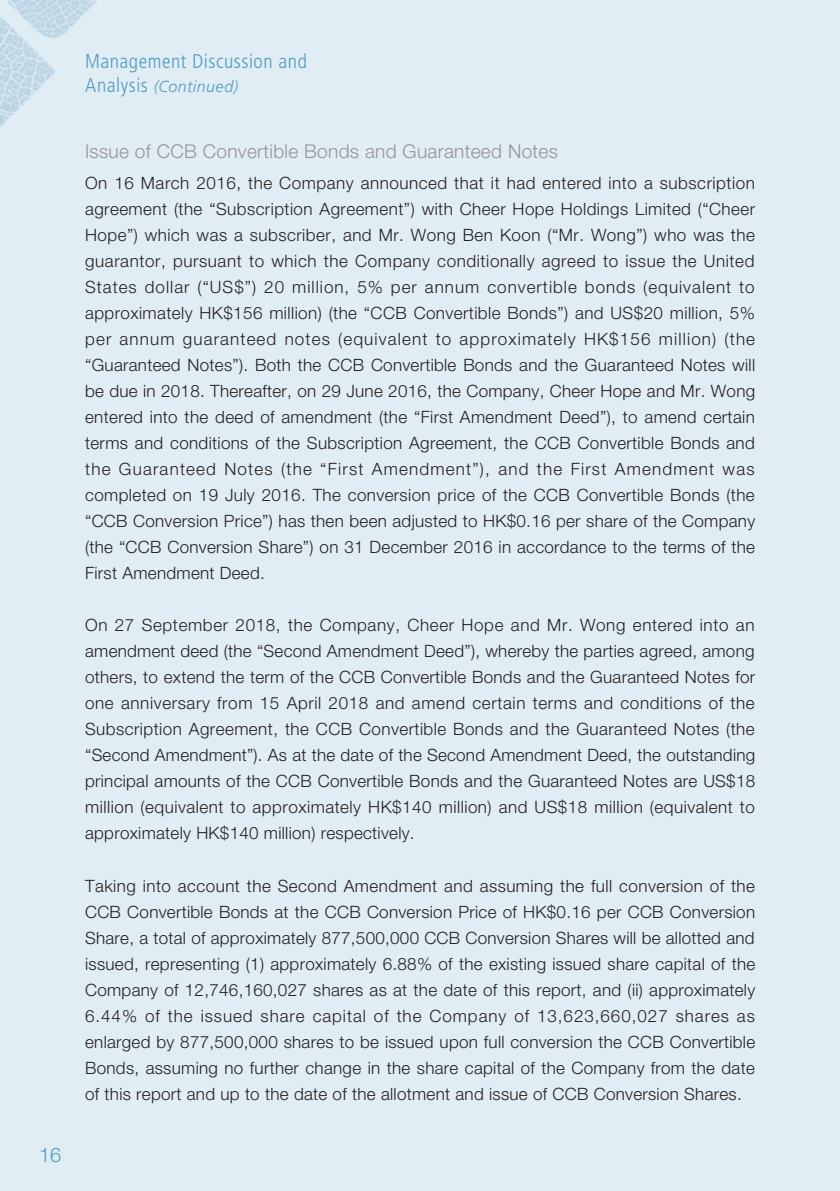
<style>
.page{position:relative;width:840px;height:1191px;background:#fff}
.page>*{position:absolute;margin:0;border:0;box-sizing:border-box;transform-origin:0 0}
.t1{font:300 condensed 20px "Frutiger LT Std";letter-spacing:.025em;color:#529cbe}
.t2{font:300 20px "Helvetica Neue LT Std";color:#529cbe}
._02_H2{font:300 19px "Helvetica Neue LT Std";letter-spacing:.015em;color:#939598}
._00_txt{font:300 17px/26px "Helvetica Neue LT Std";letter-spacing:.015em;color:#231f20;text-align:justify}
.t3{font:italic 300 16px "Frutiger LT Std";letter-spacing:.03em;color:#529cbe}
.s1{font-style:normal;font-stretch:condensed;font-size:20px}
</style>
<div class="page">
<div style="left:828px;top:0;width:11px;height:1191px;background:#e1edf4"></div>
<p class="t2" style="left:39px;top:1142px;width:24px">16</p>
<p class="t1" style="left:85px;top:50px;width:223px">Management Discussion and</p>
<p class="t3" style="left:85px;top:78px;width:155px"><span class="s1">Analysis</span> (Continued)</p>
<p class="_02_H2" style="left:85px;top:139px;width:474px">Issue of CCB Convertible Bonds and Guaranteed Notes</p>
<p class="_00_txt" style="left:85px;top:170px;width:671px">On 16 March 2016, the Company announced that it had entered into a subscription agreement (the “Subscription Agreement”) with Cheer Hope Holdings Limited (“Cheer Hope”) which was a subscriber, and Mr. Wong Ben Koon (“Mr. Wong”) who was the guarantor, pursuant to which the Company conditionally agreed to issue the United States dollar (“US$”) 20 million, 5% per annum convertible bonds (equivalent to approximately HK$156 million) (the “CCB Convertible Bonds”) and US$20 million, 5% per annum guaranteed notes (equivalent to approximately HK$156 million) (the “Guaranteed Notes”). Both the CCB Convertible Bonds and the Guaranteed Notes will be due in 2018. Thereafter, on 29 June 2016, the Company, Cheer Hope and Mr. Wong entered into the deed of amendment (the “First Amendment Deed”), to amend certain terms and conditions of the Subscription Agreement, the CCB Convertible Bonds and the Guaranteed Notes (the “First Amendment”), and the First Amendment was completed on 19 July 2016. The conversion price of the CCB Convertible Bonds (the “CCB Conversion Price”) has then been adjusted to HK$0.16 per share of the Company (the “CCB Conversion Share”) on 31 December 2016 in accordance to the terms of the First Amendment Deed.</p>
<p class="_00_txt" style="left:85px;top:612px;width:671px">On 27 September 2018, the Company, Cheer Hope and Mr. Wong entered into an amendment deed (the “Second Amendment Deed”), whereby the parties agreed, among others, to extend the term of the CCB Convertible Bonds and the Guaranteed Notes for one anniversary from 15 April 2018 and amend certain terms and conditions of the Subscription Agreement, the CCB Convertible Bonds and the Guaranteed Notes (the “Second Amendment”). As at the date of the Second Amendment Deed, the outstanding principal amounts of the CCB Convertible Bonds and the Guaranteed Notes are US$18 million (equivalent to approximately HK$140 million) and US$18 million (equivalent to approximately HK$140 million) respectively.</p>
<p class="_00_txt" style="left:85px;top:872px;width:671px">Taking into account the Second Amendment and assuming the full conversion of the CCB Convertible Bonds at the CCB Conversion Price of HK$0.16 per CCB Conversion Share, a total of approximately 877,500,000 CCB Conversion Shares will be allotted and issued, representing (1) approximately 6.88% of the existing issued share capital of the Company of 12,746,160,027 shares as at the date of this report, and (ii) approximately 6.44% of the issued share capital of the Company of 13,623,660,027 shares as enlarged by 877,500,000 shares to be issued upon full conversion the CCB Convertible Bonds, assuming no further change in the share capital of the Company from the date of this report and up to the date of the allotment and issue of CCB Conversion Shares.</p>
</div>
